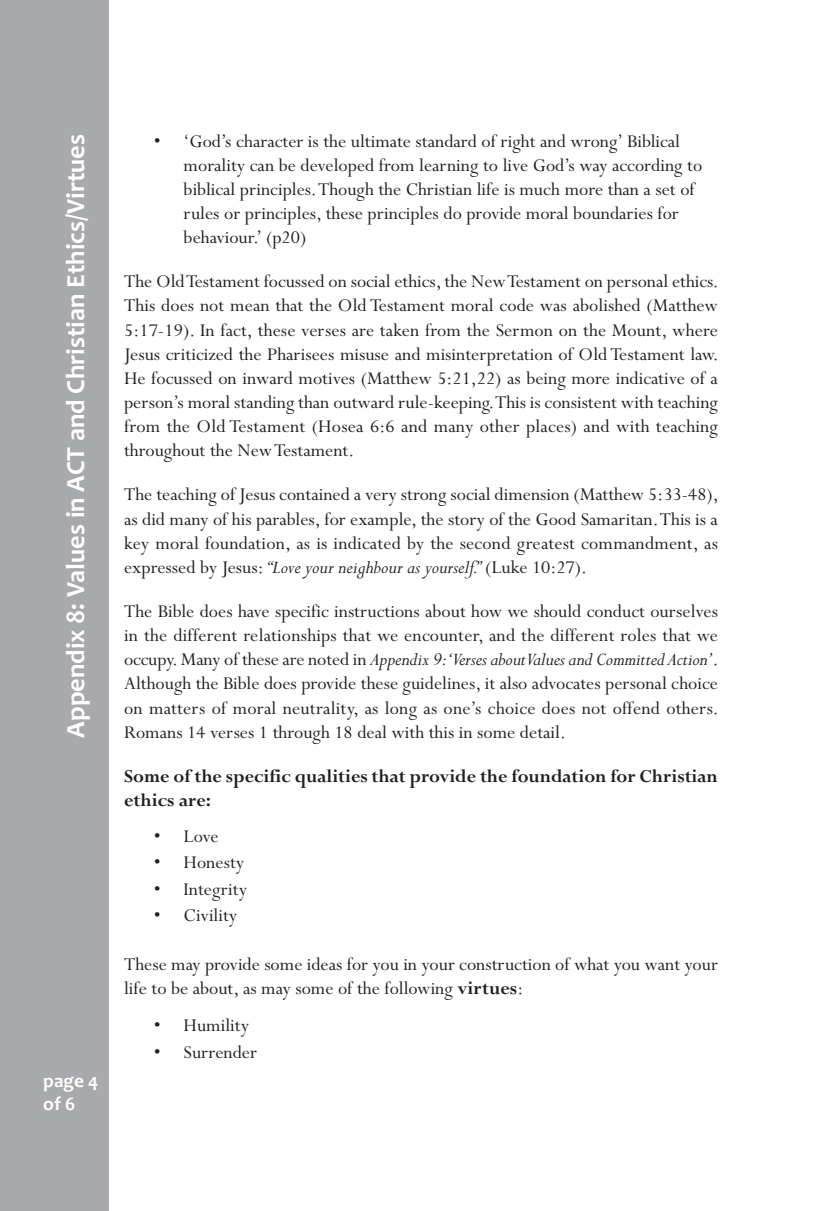
<style>
.page{position:relative;width:824px;height:1211px;background:#fff}
.page>*{position:absolute;margin:0;border:0;box-sizing:border-box;transform-origin:0 0}
.t1{font:700 26.25px "Candara";color:#fff}
.t2{font:20.12px/24.2px "Perpetua";color:#231f20;text-align:justify}
.t3{font:700 20.12px/24.2px "Perpetua";color:#231f20}
.t4{font:700 19.25px/23.1px "Candara";color:#fff}
.s1{font-style:italic}
.s2{font-weight:700}
</style>
<div class="page">
<div style="left:0;top:0;width:109px;height:1210px;background:#a8a9ad"></div>
<h1 class="t1" style="left:60px;top:737px;width:605px;rotate:-90deg">Appendix 8: Values in ACT and Christian Ethics/Virtues</h1>
<p class="t4" style="left:43px;top:1068px;width:57px">page 4 of6</p>
<p class="t2" style="left:184px;top:128px;width:520px;text-align:left;text-indent:-30px">• ‘God’s character is the ultimate standard of right and wrong’ Biblical morality can be developed from learning to live God’s way according to biblical principles.Though the Christian life is much more than a set of rules or principles, these principles do provide moral boundaries for behaviour.’ (p20)</p>
<p class="t2" style="left:124px;top:268px;width:596px">The OldTestament focussed on social ethics, the NewTestament on personal ethics.<br>This does not mean that the Old Testament moral code was abolished (Matthew 5:17-19). In fact, these verses are taken from the Sermon on the Mount, where Jesus criticized the Pharisees misuse and misinterpretation of Old Testament law.<br>He focussed on inward motives (Matthew 5:21,22) as being more indicative of a person’s moral standing than outward rule-keeping.This is consistent with teaching from the Old Testament (Hosea 6:6 and many other places) and with teaching throughout the NewTestament.</p>
<p class="t2" style="left:124px;top:481px;width:596px">The teaching of Jesus contained a very strong social dimension (Matthew 5:33-48), as did many of his parables, for example, the story of the Good Samaritan.This is a key moral foundation, as is indicated by the second greatest commandment, as expressed by Jesus: <span class="s1">“Love your neighbour as yourself.”</span> (Luke 10:27).</p>
<p class="t2" style="left:124px;top:598px;width:596px">The Bible does have specific instructions about how we should conduct ourselves in the different relationships that we encounter, and the different roles that we occupy.Many of these are noted in <span class="s1">Appendix 9:‘Verses aboutValues and Committed Action’</span>.<br>Although the Bible does provide these guidelines, it also advocates personal choice on matters of moral neutrality, as long as one’s choice does not offend others.<br>Romans 14 verses 1 through 18 deal with this in some detail.</p>
<p class="t3" style="left:124px;top:762px;width:595px">Some of the specific qualities that provide the foundation for Christian ethics are:</p>
<p class="t2" style="left:154px;top:822px;width:66px">• Love</p>
<p class="t2" style="left:154px;top:849px;width:92px">• Honesty</p>
<p class="t2" style="left:154px;top:875px;width:95px">• Integrity</p>
<p class="t2" style="left:154px;top:902px;width:85px">• Civility</p>
<p class="t2" style="left:124px;top:950px;width:595px">These may provide some ideas for you in your construction of what you want your life to be about, as may some of the following <span class="s2">virtues</span>:</p>
<p class="t2" style="left:154px;top:1012px;width:97px">• Humility</p>
<p class="t2" style="left:154px;top:1038px;width:105px">• Surrender</p>
</div>
